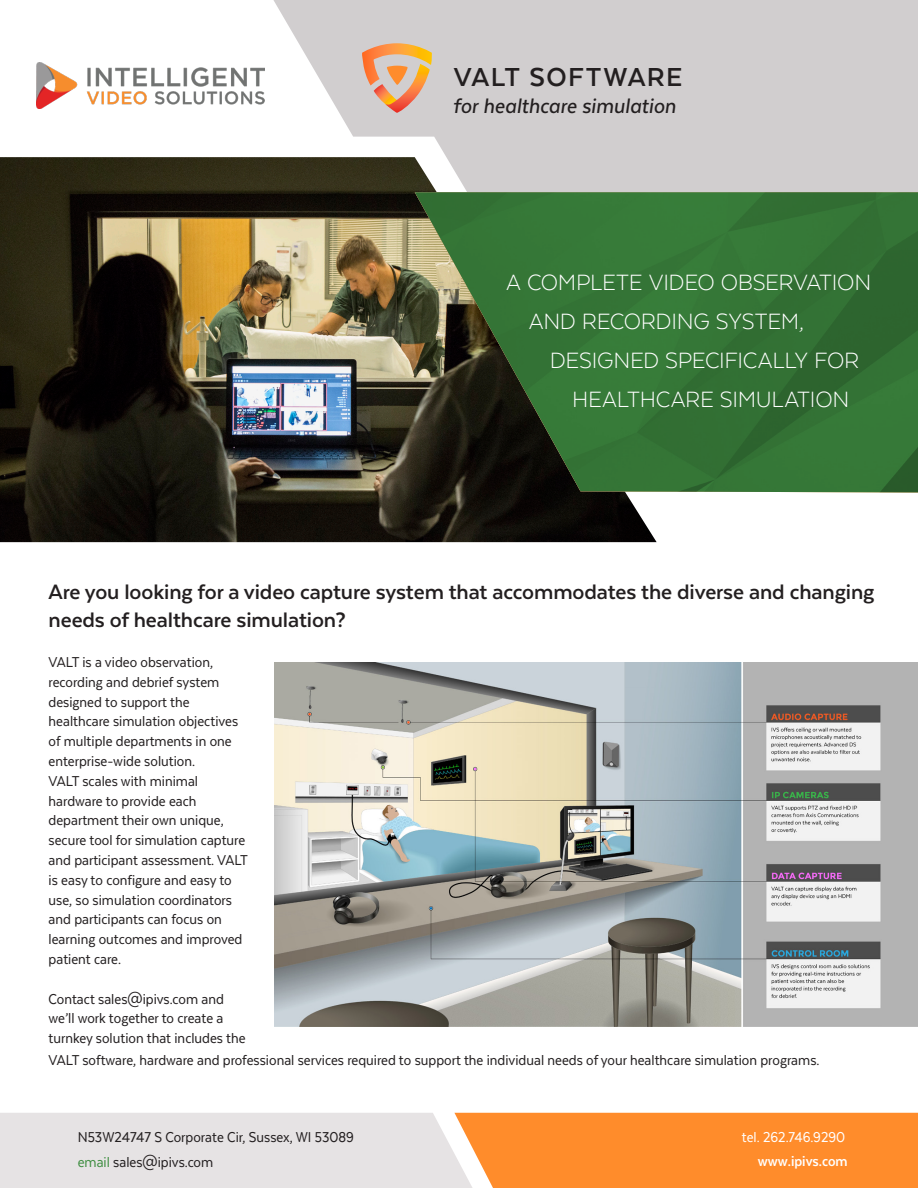
<style>
.page{position:relative;width:918px;height:1188px;background:#fff}
.page>*{position:absolute;margin:0;border:0;box-sizing:border-box;transform-origin:0 0}
.t1{font:700 30px "Texta";letter-spacing:.045em;color:#231f20}
.t2{font:300 25.5px "Texta";letter-spacing:-.01em;color:#fff}
.t3{font:700 24px/28.8px "Texta";letter-spacing:-.005em;color:#231f20}
.t4{font:italic 500 24px "Texta Narrow";letter-spacing:.005em;color:#231f20}
.t5{font:16.5px/19.8px "Texta Narrow";color:#231f20}
.t6{font:16.5px "Texta Narrow";color:#fff}
.t7{font:700 16.5px "Texta Narrow";color:#fff}
.s1{color:#408e42}
</style>
<div class="page">
<svg style="left:273px;top:0;width:645px;height:192px;background:#d4d2d3"></svg>
<img style="left:0;top:157px;width:657px;height:385px">
<svg style="left:0;top:1113px;width:918px;height:75px;background:#f2ba8c"></svg>
<svg style="left:415px;top:192px;width:503px;height:300px;background:#346932"></svg>
<svg style="left:362px;top:43px;width:70px;height:70px;background:#e3b089"></svg>
<img style="left:274px;top:663px;width:644px;height:364px">
<img style="left:37px;top:63px;width:227px;height:46px">
<p class="t1" style="left:454px;top:62px;width:230px">VALT SOFTWARE</p>
<p class="t4" style="left:453px;top:94px;width:224px">for healthcare simulation</p>
<p class="t2" style="left:506px;top:269px;width:367px">A COMPLETE VIDEO OBSERVATION</p>
<p class="t2" style="left:529px;top:308px;width:277px">AND RECORDING SYSTEM,</p>
<p class="t2" style="left:550px;top:347px;width:311px">DESIGNED SPECIFICALLY FOR</p>
<p class="t2" style="left:572px;top:386px;width:279px">HEALTHCARE SIMULATION</p>
<p class="t3" style="left:49px;top:577px;width:827px">Are you looking for a video capture system that accommodates the diverse and changing needs of healthcare simulation?</p>
<p class="t5" style="left:49px;top:652px;width:191px">VALT is a video observation, recording and debrief system designed to support the healthcare simulation objectives of multiple departments in one</p>
<p class="t5" style="left:49px;top:751px;width:148px">enterprise-wide solution.</p>
<p class="t5" style="left:49px;top:771px;width:201px">VALT scales with minimal hardware to provide each department their own unique, secure tool for simulation capture and participant assessment. VALT is easy to configure and easy to use, so simulation coordinators and participants can focus on learning outcomes and improved patient care.</p>
<p class="t5" style="left:49px;top:988px;width:199px">Contact sales@ipivs.com and we’ll work together to create a turnkey solution that includes the</p>
<p class="t5" style="left:49px;top:1050px;width:772px">VALT software, hardware and professional services required to support the individual needs of your healthcare simulation programs.</p>
<p class="t5" style="left:78px;top:1127px;width:278px">N53W24747 S Corporate Cir, Sussex, WI 53089</p>
<p class="t5" style="left:78px;top:1152px;width:137px"><span class="s1">email</span> sales@ipivs.com</p>
<p class="t6" style="left:742px;top:1128px;width:105px">tel. 262.746.9290</p>
<p class="t7" style="left:758px;top:1152px;width:91px">www.ipivs.com</p>
</div>
